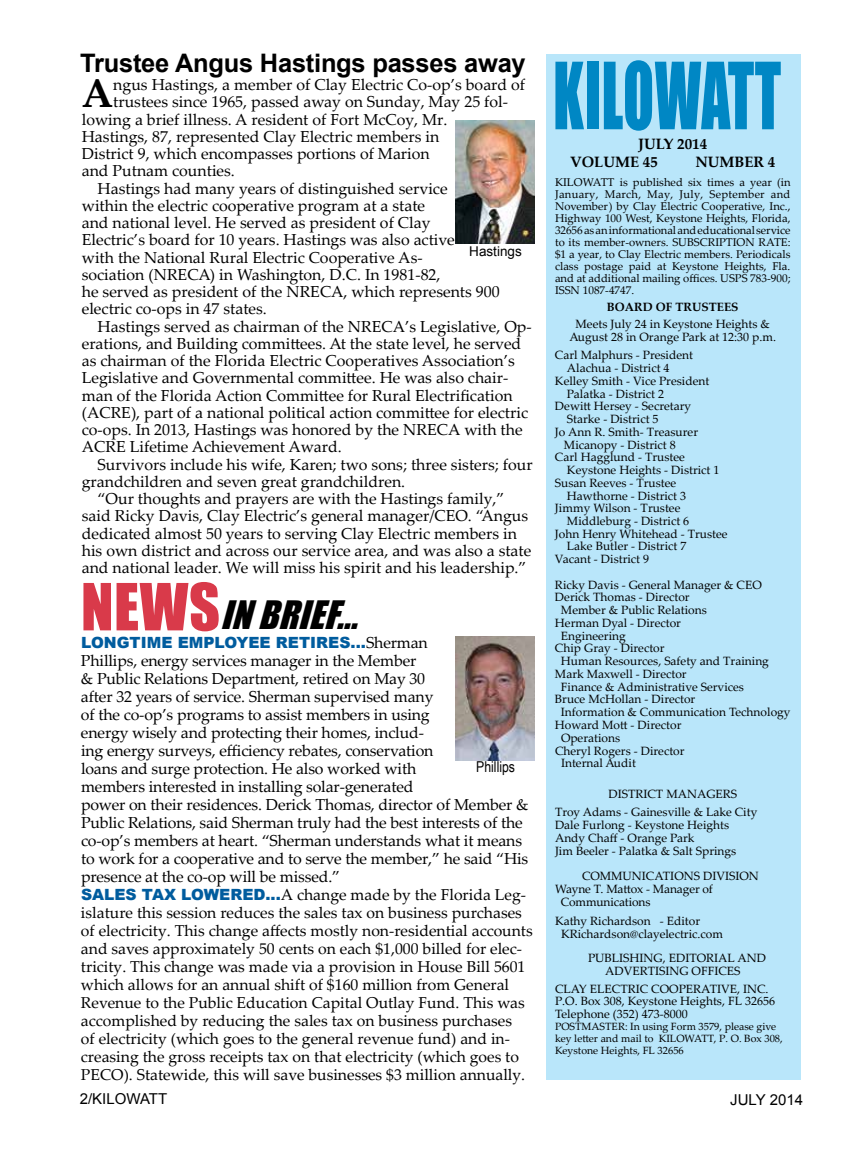
<style>
.page{position:relative;width:864px;height:1152px;background:#fff}
.page>*{position:absolute;margin:0;border:0;box-sizing:border-box;transform-origin:0 0}
.t1{font:85.5px "Impact";letter-spacing:.01em;color:#0087c4;scale:.67 1}
.t2{font:700 40.5px "Palatino Linotype";color:#000}
.t3{font:italic 36px "Impact";color:#000}
.t4{font:700 25.5px "Arial";letter-spacing:-.01em;color:#000}
.t5{font:15.9px/18px "Palatino Linotype";color:#000}
.t6{font:15.75px/18px "Palatino Linotype";color:#000}
.t7{font:900 15.45px "Arial";color:#005c9e}
.t8{font:700 15px/18px "Palatino Linotype";color:#000}
.t9{font:15px "Arial";color:#000}
.t10{font:15px "Arial Narrow";color:#000}
.t11{font:13.5px "Arial";color:#000}
.t12{font:12px/12.8px "Palatino Linotype";color:#000}
.t13{font:700 12px "Palatino Linotype";color:#000}
.t14{font:11.25px/12px "Palatino Linotype";color:#000;text-align:justify}
.t15{font:10.5px/12px "Palatino Linotype";color:#000}
.s1{font-style:normal;font-size:60px;color:#d93a4a}
.s2{font-family:"Palatino Linotype";font-weight:400;font-size:15.9px;color:#000}
.s3{font-family:"Arial";font-weight:900;font-size:15.45px;color:#005c9e}
.s4{font-size:15.9px}
</style>
<div class="page">
<div style="left:546px;top:54px;width:255px;height:1026px;background:#b9e6fa"></div>
<img style="left:455px;top:120px;width:79px;height:124px">
<img style="left:456px;top:637px;width:79px;height:123px">
<h3 class="t4" style="left:80px;top:46px;width:447px">Trustee Angus Hastings passes away</h3>
<h2 class="t2" style="left:82px;top:65px;width:33px">A</h2>
<p class="t5" style="left:113px;top:75px;width:413px">ngus Hastings, a member of Clay Electric Co-op’s board of</p>
<p class="t5" style="left:113px;top:92px;width:396px">trustees since 1965, passed away on Sunday, May 25 fol-</p>
<p class="t5" style="left:82px;top:110px;width:367px">lowing a brief illness. A resident of Fort McCoy, Mr.</p>
<p class="t5" style="left:82px;top:127px;width:359px">Hastings, 87, represented Clay Electric members in</p>
<p class="t5" style="left:82px;top:144px;width:350px">District 9, which encompasses portions of Marion</p>
<p class="t5" style="left:82px;top:161px;width:155px">and Putnam counties.</p>
<p class="t5" style="left:98px;top:179px;width:352px">Hastings had many years of distinguished service</p>
<p class="t5" style="left:82px;top:196px;width:345px">within the electric cooperative program at a state</p>
<p class="t5" style="left:82px;top:213px;width:350px">and national level. He served as president of Clay</p>
<p class="t5" style="left:82px;top:230px;width:375px">Electric’s board for 10 years. Hastings was also active</p>
<p class="t5" style="left:82px;top:248px;width:342px">with the National Rural Electric Cooperative As-</p>
<p class="t5" style="left:82px;top:265px;width:360px">sociation (NRECA) in Washington, D.C. In 1981-82,</p>
<p class="t5" style="left:82px;top:282px;width:419px">he served as president of the NRECA, which represents 900</p>
<p class="t5" style="left:82px;top:299px;width:187px">electric co-ops in 47 states.</p>
<p class="t5" style="left:98px;top:317px;width:436px">Hastings served as chairman of the NRECA’s Legislative, Op-</p>
<p class="t5" style="left:82px;top:334px;width:441px">erations, and Building committees. At the state level, he served</p>
<p class="t5" style="left:82px;top:351px;width:435px">as chairman of the Florida Electric Cooperatives Association’s</p>
<p class="t5" style="left:82px;top:368px;width:428px">Legislative and Governmental committee. He was also chair-</p>
<p class="t5" style="left:82px;top:386px;width:432px">man of the Florida Action Committee for Rural Electrification</p>
<p class="t5" style="left:82px;top:403px;width:448px">(ACRE), part of a national political action committee for electric</p>
<p class="t5" style="left:82px;top:420px;width:442px">co-ops. In 2013, Hastings was honored by the NRECA with the</p>
<p class="t5" style="left:82px;top:437px;width:261px">ACRE Lifetime Achievement Award.</p>
<p class="t5" style="left:98px;top:455px;width:437px">Survivors include his wife, Karen; two sons; three sisters; four</p>
<p class="t5" style="left:82px;top:472px;width:325px">grandchildren and seven great grandchildren.</p>
<p class="t5" style="left:98px;top:489px;width:408px">“Our thoughts and prayers are with the Hastings family,”</p>
<p class="t5" style="left:82px;top:506px;width:448px">said Ricky Davis, Clay Electric’s general manager/CEO. “Angus</p>
<p class="t5" style="left:82px;top:524px;width:437px">dedicated almost 50 years to serving Clay Electric members in</p>
<p class="t5" style="left:82px;top:541px;width:451px">his own district and across our service area, and was also a state</p>
<p class="t5" style="left:82px;top:558px;width:446px">and national leader. We will miss his spirit and his leadership.”</p>
<p class="t11" style="left:469px;top:243px;width:54px">Hastings</p>
<h3 class="t3" style="left:81px;top:587px;width:292px"><span class="s1">N E W S</span> INBRIEF...</h3>
<p class="t7" style="left:81px;top:631px;width:348px">LONGTIME EMPLOYEE RETIRES...<span class="s2">Sherman</span></p>
<p class="t5" style="left:81px;top:651px;width:449px">Phillips, energy services manager in the Member<br>&amp; Public Relations Department, retired on May 30<br>after 32 years of service. Sherman supervised many<br>of the co-op’s programs to assist members in using<br>energy wisely and protecting their homes, includ-<br>ing energy surveys, efficiency rebates, conservation<br>loans and surge protection. He also worked with<br>members interested in installing solar-generated<br>power on their residences. Derick Thomas, director of Member &amp; Public Relations, said Sherman truly had the best interests of the co-op’s members at heart. “Sherman understands what it means to work for a cooperative and to serve the member,” he said “His presence at the co-op will be missed.”</p>
<p class="t10" style="left:476px;top:756px;width:40px">Phillips</p>
<p class="t6" style="left:81px;top:885px;width:453px"><span class="s3">SALES TAX LOWERED...</span><span class="s4">A</span> change made by the Florida Leg&shy;islature this session reduces the sales tax on business purchases of electricity. This change affects mostly non-residential accounts and saves approximately 50 cents on each $1,000 billed for elec&shy;tricity. This change was made via a provision in House Bill 5601 which allows for an annual shift of $160 million from General Revenue to the Public Education Capital Outlay Fund. This was accomplished by reducing the sales tax on business purchases<br>of electricity (which goes to the general revenue fund) and in&shy;creasing the gross receipts tax on that electricity (which goes to PECO). Statewide, this will save businesses $3 million annually.</p>
<h1 class="t1" style="left:553px;top:29px;width:342px">KILOWATT</h1>
<p class="t8" style="left:570px;top:135px;width:139px;text-indent:68px">JULY 2014<br>VOLUME 45</p>
<p class="t8" style="left:695px;top:153px;width:82px">NUMBER 4</p>
<p class="t14" style="left:555px;top:176px;width:237px">KILOWATT is published six times a year (in January, March, May, July, September and November) by Clay Electric Cooperative, Inc., Highway 100 West, Keystone Heights, Florida, 32656 as an informational and educational service to its member-owners. SUBSCRIPTION RATE: $1 a year, to Clay Electric members. Periodicals class postage paid at Keystone Heights, Fla. and at additional mailing offices. USPS 783-900; ISSN 1087-4747.</p>
<p class="t13" style="left:607px;top:299px;width:133px">BOARD OF TRUSTEES</p>
<p class="t12" style="left:569px;top:318px;width:208px;text-align:center">Meets July 24 in Keystone Heights &amp;<br>August 28 in Orange Park at 12:30 p.m.</p>
<p class="t12" style="left:555px;top:348px;width:140px">Carl Malphurs - President</p>
<p class="t12" style="left:567px;top:361px;width:104px">Alachua - District 4</p>
<p class="t12" style="left:555px;top:374px;width:156px">Kelley Smith - Vice President</p>
<p class="t12" style="left:567px;top:387px;width:99px">Palatka - District 2</p>
<p class="t12" style="left:555px;top:399px;width:138px">Dewitt Hersey - Secretary</p>
<p class="t12" style="left:567px;top:412px;width:93px">Starke - District 5</p>
<p class="t12" style="left:555px;top:425px;width:145px">Jo Ann R. Smith- Treasurer</p>
<p class="t12" style="left:564px;top:438px;width:113px">Micanopy - District 8</p>
<p class="t12" style="left:555px;top:450px;width:131px">Carl Hagglund - Trustee</p>
<p class="t12" style="left:567px;top:463px;width:154px">Keystone Heights - District 1</p>
<p class="t12" style="left:555px;top:476px;width:123px">Susan Reeves - Trustee</p>
<p class="t12" style="left:567px;top:489px;width:121px">Hawthorne - District 3</p>
<p class="t12" style="left:555px;top:501px;width:127px">Jimmy Wilson - Trustee</p>
<p class="t12" style="left:567px;top:514px;width:124px">Middleburg - District 6</p>
<p class="t12" style="left:555px;top:527px;width:174px">John Henry Whitehead - Trustee</p>
<p class="t12" style="left:567px;top:540px;width:121px">Lake Butler - District 7</p>
<p class="t12" style="left:555px;top:552px;width:96px">Vacant - District 9</p>
<p class="t12" style="left:555px;top:578px;width:208px">Ricky Davis - General Manager &amp; CEO</p>
<p class="t12" style="left:555px;top:591px;width:136px">Derick Thomas - Director</p>
<p class="t12" style="left:561px;top:603px;width:147px">Member &amp; Public Relations</p>
<p class="t12" style="left:555px;top:616px;width:127px">Herman Dyal - Director</p>
<p class="t12" style="left:561px;top:629px;width:66px">Engineering</p>
<p class="t12" style="left:555px;top:642px;width:111px">Chip Gray - Director</p>
<p class="t12" style="left:561px;top:654px;width:210px">Human Resources, Safety and Training</p>
<p class="t12" style="left:555px;top:667px;width:133px">Mark Maxwell - Director</p>
<p class="t12" style="left:561px;top:680px;width:185px">Finance &amp; Administrative Services</p>
<p class="t12" style="left:555px;top:692px;width:142px">Bruce McHollan - Director</p>
<p class="t12" style="left:561px;top:705px;width:231px">Information &amp; Communication Technology</p>
<p class="t12" style="left:555px;top:718px;width:128px">Howard Mott - Director</p>
<p class="t12" style="left:561px;top:731px;width:61px">Operations</p>
<p class="t12" style="left:555px;top:744px;width:131px">Cheryl Rogers - Director</p>
<p class="t12" style="left:561px;top:756px;width:76px">Internal Audit</p>
<p class="t12" style="left:555px;top:785px;width:204px;line-height:18.1px;text-indent:53px">DISTRICT MANAGERS<br>Troy Adams - Gainesville &amp; Lake City</p>
<p class="t12" style="left:555px;top:818px;width:183px">Dale Furlong - Keystone Heights<br>Andy Chaff - Orange Park<br>Jim Beeler - Palatka &amp; Salt Springs</p>
<p class="t12" style="left:582px;top:869px;width:178px">COMMUNICATIONS DIVISION</p>
<p class="t12" style="left:555px;top:882px;width:159px">Wayne T. Mattox - Manager of</p>
<p class="t12" style="left:561px;top:895px;width:91px">Communications</p>
<p class="t12" style="left:561px;top:914px;width:163px;text-indent:-6px">Kathy Richardson - Editor<br>KRichardson@clayelectric.com</p>
<p class="t12" style="left:605px;top:951px;width:163px;text-indent:-17px">PUBLISHING, EDITORIAL AND<br>ADVERTISING OFFICES</p>
<p class="t12" style="left:555px;top:982px;width:222px">CLAY ELECTRIC COOPERATIVE, INC.<br>P.O. Box 308, Keystone Heights, FL 32656<br>Telephone (352) 473-8000</p>
<p class="t15" style="left:555px;top:1020px;width:229px">POSTMASTER: In using Form 3579, please give key letter and mail to KILOWATT, P. O. Box 308,<br>Keystone Heights, FL 32656</p>
<p class="t9" style="left:80px;top:1089px;width:89px">2/KILOWATT</p>
<p class="t9" style="left:730px;top:1090px;width:74px">JULY 2014</p>
</div>
